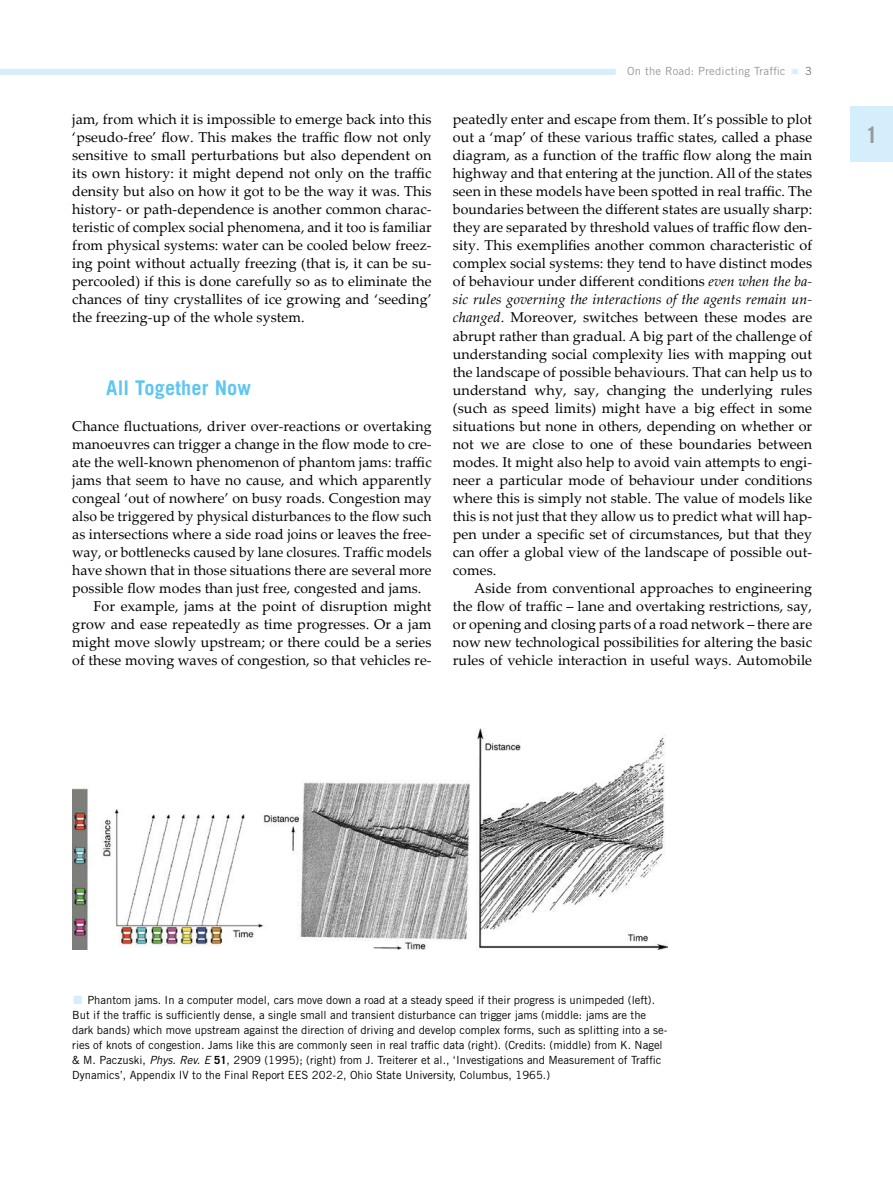
<style>
.page{position:relative;width:893px;height:1187px;background:#fff}
.page>*{position:absolute;margin:0;border:0;box-sizing:border-box;transform-origin:0 0}
.Thumb-Index_active{font:700 22.5px "Trade Gothic LT Std";color:#98989c}
.Headline-1{font:700 20.25px "Trade Gothic LT Std";letter-spacing:.01em;color:#5ec6f2}
.Bodytext-2{font:14.25px/18px "Palatino Linotype";letter-spacing:.005em;color:#000;text-align:justify}
.Bodytext-1{font:14.25px/18px "Palatino Linotype";letter-spacing:.005em;color:#000;text-align:justify}
.t1{font:11.25px/15px "Trade Gothic LT Std";color:#000}
.t2{font:11.25px "Trade Gothic LT Std";letter-spacing:.02em;color:#98989c}
.s1{font-family:"Minion Pro";font-size:18px;color:#d4eefb}
.s2{color:#757378}
.s3{font-style:italic}
.s4{font-family:"Minion Pro";font-size:28.5px;color:#d4eefb}
.s5{font-weight:700}
</style>
<div class="page">
<div style="left:850px;top:106px;width:43px;height:55px;background:#d4eefb"></div>
<div style="left:0;top:69px;width:812px;height:6px;background:#d4eefb"></div>
<div style="left:616px;top:67px;width:176px;height:10px;background:#fff"></div>
<div style="left:792px;top:68px;width:7px;height:10px;background:#fff"></div>
<div style="left:799px;top:67px;width:13px;height:10px;background:#fff"></div>
<img style="left:72px;top:728px;width:596px;height:221px">
<p class="Bodytext-2" style="left:72px;top:110px;width:361px">jam, from which it is impossible to emerge back into this ‘pseudo-free’ flow. This makes the traffic flow not only sensitive to small perturbations but also dependent on its own history: it might depend not only on the traffic density but also on how it got to be the way it was. This history- or path-dependence is another common charac&shy;teristic of complex social phenomena, and it too is familiar from physical systems: water can be cooled below freez&shy;ing point without actually freezing (that is, it can be su&shy;percooled) if this is done carefully so as to eliminate the chances of tiny crystallites of ice growing and ‘seeding’ the freezing-up of the whole system.</p>
<p class="Headline-1" style="left:106px;top:375px;width:146px">All Together Now</p>
<p class="Bodytext-1" style="left:72px;top:416px;width:361px">Chance fluctuations, driver over-reactions or overtaking manoeuvres can trigger a change in the flow mode to cre&shy;ate the well-known phenomenon of phantom jams: traffic jams that seem to have no cause, and which apparently congeal ‘out of nowhere’ on busy roads. Congestion may also be triggered by physical disturbances to the flow such as intersections where a side road joins or leaves the free&shy;way, or bottlenecks caused by lane closures. Traffic models have shown that in those situations there are several more possible flow modes than just free, congested and jams.</p>
<p class="Bodytext-2" style="left:72px;top:596px;width:361px;text-indent:21px">For example, jams at the point of disruption might grow and ease repeatedly as time progresses. Or a jam might move slowly upstream; or there could be a series of these moving waves of congestion, so that vehicles re-</p>
<p class="t2" style="left:627px;top:64px;width:186px">On the Road: Predicting Traffic <span class="s1">■</span> <span class="s2">3</span></p>
<p class="Bodytext-2" style="left:453px;top:110px;width:361px">peatedly enter and escape from them. It’s possible to plot out a ‘map’ of these various traffic states, called a phase diagram, as a function of the traffic flow along the main highway and that entering at the junction. All of the states seen in these models have been spotted in real traffic. The boundaries between the different states are usually sharp: they are separated by threshold values of traffic flow den&shy;sity. This exemplifies another common characteristic of complex social systems: they tend to have distinct modes of behaviour under different conditions <span class="s3">even when the ba&shy;sic rules governing the interactions of the agents remain un&shy;changed</span>. Moreover, switches between these modes are abrupt rather than gradual. A big part of the challenge of understanding social complexity lies with mapping out the landscape of possible behaviours. That can help us to understand why, say, changing the underlying rules (such as speed limits) might have a big effect in some situations but none in others, depending on whether or not we are close to one of these boundaries between modes. It might also help to avoid vain attempts to engi&shy;neer a particular mode of behaviour under conditions where this is simply not stable. The value of models like this is not just that they allow us to predict what will hap&shy;pen under a specific set of circumstances, but that they can offer a global view of the landscape of possible out&shy;comes.</p>
<p class="Bodytext-2" style="left:453px;top:578px;width:361px;text-indent:21px">Aside from conventional approaches to engineering the flow of traffic – lane and overtaking restrictions, say, or opening and closing parts of a road network – there are now new technological possibilities for altering the basic rules of vehicle interaction in useful ways. Automobile</p>
<p class="Thumb-Index_active" style="left:865px;top:121px;width:14px">1</p>
<p class="t1" style="left:72px;top:992px;width:597px"><span class="s4">■</span> Phantom jams. In a computer model, cars move down a road at a steady speed if their progress is unimpeded (left).<br>But if the traffic is sufficiently dense, a single small and transient disturbance can trigger jams (middle: jams are the dark bands) which move upstream against the direction of driving and develop complex forms, such as splitting into a se&shy;ries of knots of congestion. Jams like this are commonly seen in real traffic data (right). (Credits: (middle) from K. Nagel &amp; M. Paczuski, <span class="s3">Phys. Rev. E</span> <span class="s5">51</span>, 2909 (1995); (right) from J. Treiterer et al., ‘Investigations and Measurement of Traffic Dynamics’, Appendix IV to the Final Report EES 202-2, Ohio State University, Columbus, 1965.)</p>
</div>
